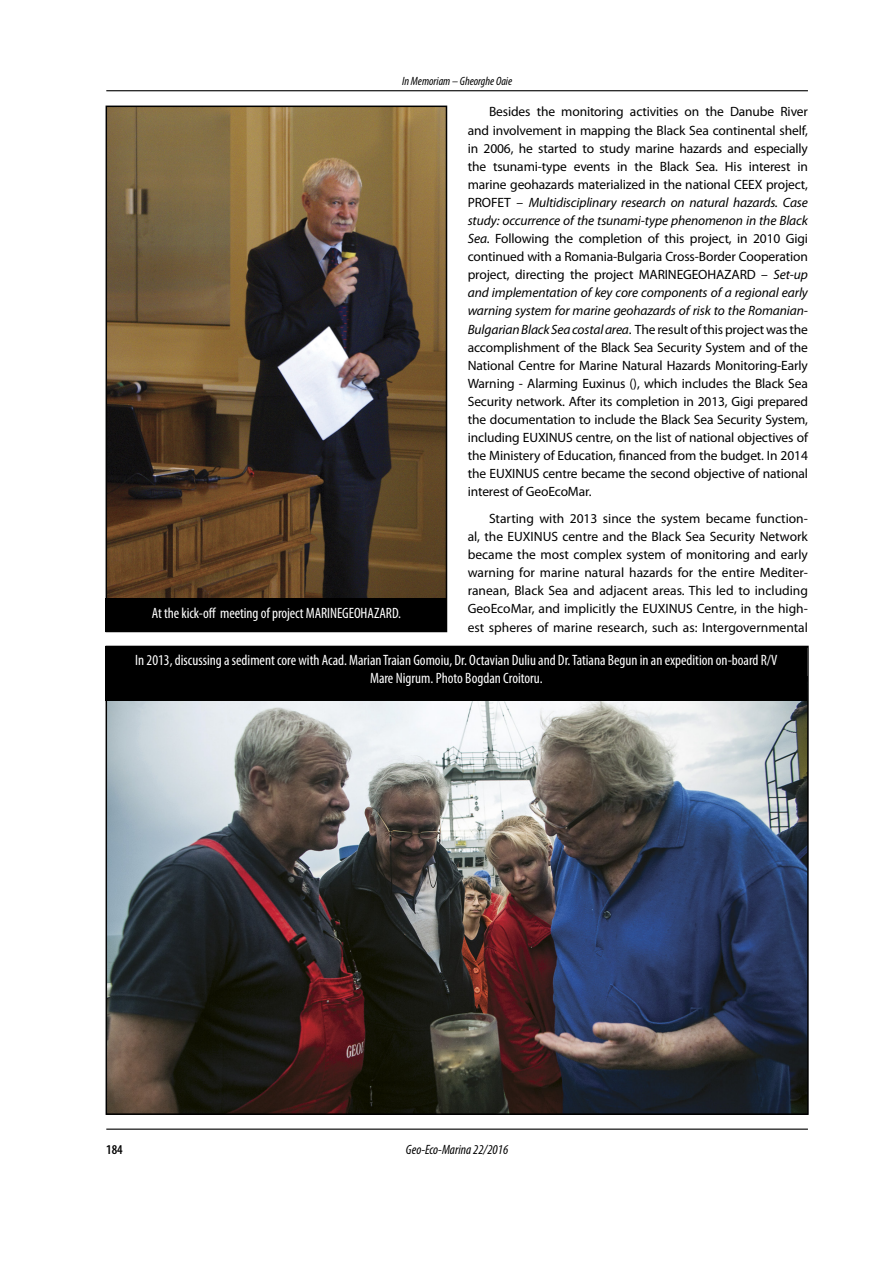
<style>
.page{position:relative;width:893px;height:1263px;background:#fff}
.page>*{position:absolute;margin:0;border:0;box-sizing:border-box;transform-origin:0 0}
.figura_memoriam{font:condensed 15px/18px "Myriad Pro";color:#fff;text-align:center}
.text{font:13.5px/18.1px "Myriad Pro";letter-spacing:-.01em;color:#000;text-align:justify}
.t1{font:italic condensed 13.5px "Myriad Pro";color:#000}
.t2{font:600 condensed 13.5px "Myriad Pro";color:#000}
.t3{font:italic condensed 12px "Myriad Pro";color:#000}
.s1{font-style:italic}
</style>
<div class="page">
<hr style="left:106px;top:1128px;width:702px;height:2px;background:#000">
<hr style="left:106px;top:90px;width:702px;height:1px;background:#000">
<img style="left:109px;top:700px;width:697px;height:412px">
<img style="left:109px;top:109px;width:335px;height:489px">
<div style="left:106px;top:106px;width:341px;height:526px;border:2px solid #000"></div>
<div style="left:106px;top:646px;width:701px;height:54px;background:#000"></div>
<div style="left:106px;top:598px;width:341px;height:34px;background:#000"></div>
<p class="t3" style="left:402px;top:74px;width:112px">In Memoriam – Gheorghe Oaie</p>
<p class="text" style="left:468px;top:103px;width:342px;text-indent:21px">Besides the monitoring activities on the Danube River and involvement in mapping the Black Sea continental shelf, in 2006, he started to study marine hazards and especially the tsunami-type events in the Black Sea. His interest in marine geohazards materialized in the national CEEX project, PROFET – <span class="s1">Multidisciplinary research on natural hazards. Case study: occurrence of the tsunami-type phenomenon in the Black Sea</span>. Following the completion of this project, in 2010 Gigi continued with a Romania-Bulgaria Cross-Border Cooperation project, directing the project MARINEGEOHAZARD – <span class="s1">Set-up and implementation of key core components of a regional early warning system for marine geohazards of risk to the Romanian-Bulgarian Black Sea costal area</span>. The result of this project was the accomplishment of the Black Sea Security System and of the National Centre for Marine Natural Hazards Monitoring-Early Warning - Alarming Euxinus (), which includes the Black Sea Security network. After its completion in 2013, Gigi prepared the documentation to include the Black Sea Security System, including EUXINUS centre, on the list of national objectives of the Ministery of Education, financed from the budget. In 2014 the EUXINUS centre became the second objective of national interest of GeoEcoMar.</p>
<p class="text" style="left:468px;top:509px;width:342px;text-indent:21px">Starting with 2013 since the system became function&shy;al, the EUXINUS centre and the Black Sea Security Network became the most complex system of monitoring and early warning for marine natural hazards for the entire Mediter&shy;ranean, Black Sea and adjacent areas. This led to including GeoEcoMar, and implicitly the EUXINUS Centre, in the high&shy;est spheres of marine research, such as: Intergovernmental</p>
<p class="figura_memoriam" style="left:135px;top:651px;width:644px">In 2013, discussing a sediment core with Acad. Marian Traian Gomoiu, Dr. Octavian Duliu and Dr. Tatiana Begun in an expedition on-board R/V<br>Mare Nigrum. Photo Bogdan Croitoru.</p>
<p class="figura_memoriam" style="left:152px;top:604px;width:251px">At the kick-off meeting of project MARINEGEOHAZARD.</p>
<p class="t2" style="left:106px;top:1141px;width:18px">184</p>
<p class="t1" style="left:406px;top:1142px;width:104px">Geo-Eco-Marina 22/2016</p>
</div>
